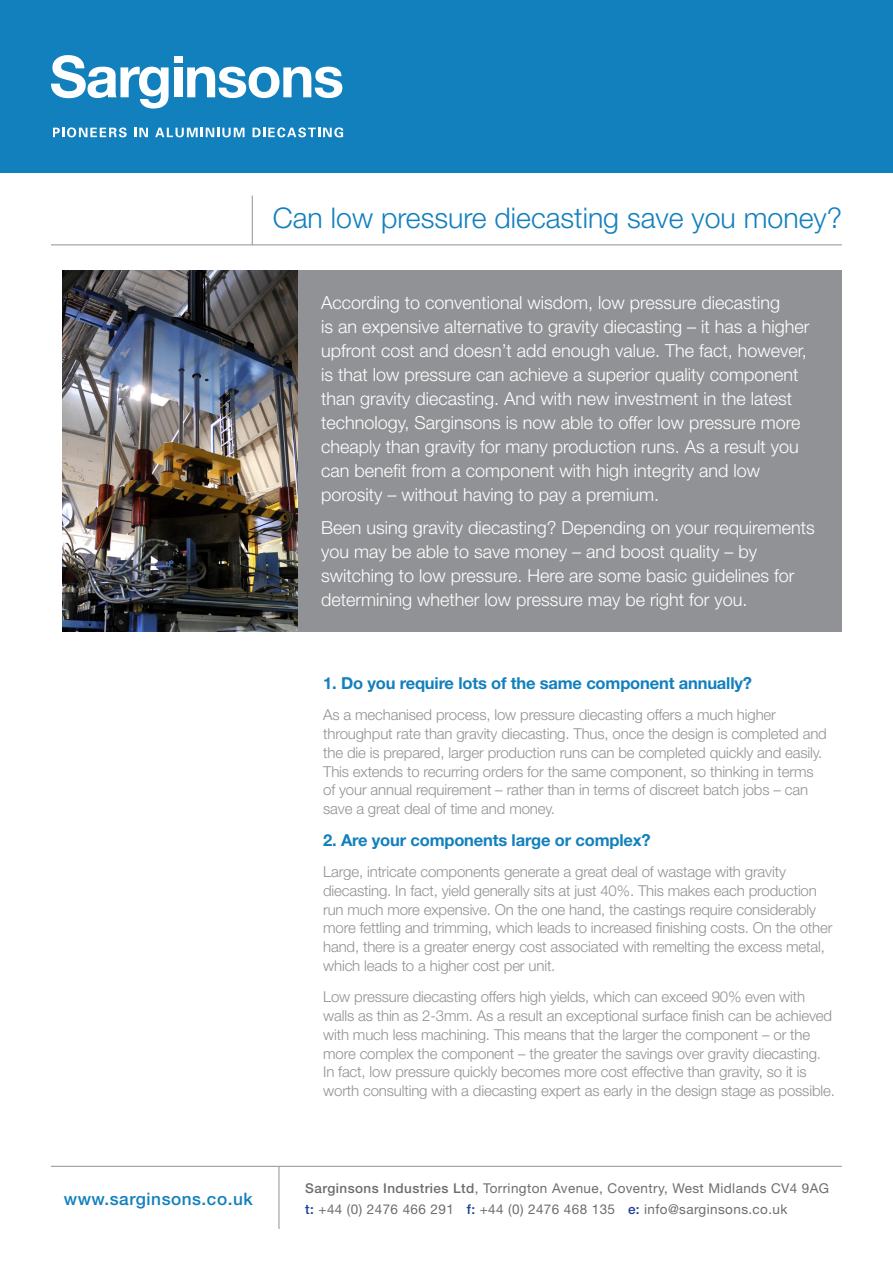
<style>
.page{position:relative;width:893px;height:1263px;background:#fff}
.page>*{position:absolute;margin:0;border:0;box-sizing:border-box;transform-origin:0 0}
.t1{font:300 28.5px "Helvetica Neue";color:#1280bd}
.t2{font:300 18px/24px "Helvetica Neue";color:#fff}
.t3{font:500 17.25px "Helvetica Neue";letter-spacing:.03em;color:#1280bd}
.t4{font:700 16.5px "Helvetica Neue";letter-spacing:-.01em;color:#1280bd}
.t5{font:300 15px/18.8px "Helvetica Neue";letter-spacing:-.01em;color:#919295}
.t6{font:13.5px "Helvetica Neue";letter-spacing:.03em;color:#6c6d70}
.s1{font-weight:500}
.s2{font-weight:500;color:#1b3f94}
</style>
<div class="page">
<div style="left:65px;top:270px;width:777px;height:361px;background:#919295"></div>
<img style="left:62px;top:270px;width:236px;height:361px">
<hr style="left:51px;top:244px;width:791px;height:1px;background:#919295">
<hr style="left:252px;top:196px;width:1px;height:49px;background:#919295">
<hr style="left:51px;top:1166px;width:791px;height:1px;background:#919295">
<hr style="left:279px;top:1167px;width:1px;height:62px;background:#919295">
<div style="left:0;top:0;width:893px;height:172px;background:#1280bd"></div>
<svg style="left:51px;top:55px;width:118px;height:54px"></svg>
<div style="left:174px;top:57px;width:8px;height:6px;background:#fff"></div>
<div style="left:174px;top:67px;width:8px;height:30px;background:#fff"></div>
<svg style="left:187px;top:67px;width:155px;height:31px"></svg>
<svg style="left:53px;top:127px;width:74px;height:10px"></svg>
<svg style="left:134px;top:128px;width:14px;height:9px"></svg>
<svg style="left:155px;top:128px;width:89px;height:9px"></svg>
<svg style="left:253px;top:127px;width:90px;height:10px"></svg>
<p class="t1" style="left:273px;top:200px;width:571px">Can low pressure diecasting save you money?</p>
<p class="t2" style="left:321px;top:291px;width:490px">According to conventional wisdom, low pressure diecasting<br>is an expensive alternative to gravity diecasting – it has a higher upfront cost and doesn’t add enough value. The fact, however, is that low pressure can achieve a superior quality component than gravity diecasting. And with new investment in the latest technology, Sarginsons is now able to offer low pressure more cheaply than gravity for many production runs. As a result you can benefit from a component with high integrity and low porosity – without having to pay a premium.</p>
<p class="t2" style="left:321px;top:516px;width:495px">Been using gravity diecasting? Depending on your requirements you may be able to save money – and boost quality – by switching to low pressure. Here are some basic guidelines for determining whether low pressure may be right for you.</p>
<p class="t4" style="left:323px;top:673px;width:430px">1. Do you require lots of the same component annually?</p>
<p class="t5" style="left:323px;top:705px;width:505px">As a mechanised process, low pressure diecasting offers a much higher throughput rate than gravity diecasting. Thus, once the design is completed and the die is prepared, larger production runs can be completed quickly and easily.<br>This extends to recurring orders for the same component, so thinking in terms of your annual requirement – rather than in terms of discreet batch jobs – can save a great deal of time and money.</p>
<p class="t4" style="left:323px;top:829px;width:329px">2. Are your components large or complex?</p>
<p class="t5" style="left:323px;top:862px;width:511px">Large, intricate components generate a great deal of wastage with gravity diecasting. In fact, yield generally sits at just 40%. This makes each production run much more expensive. On the one hand, the castings require considerably more fettling and trimming, which leads to increased finishing costs. On the other hand, there is a greater energy cost associated with remelting the excess metal, which leads to a higher cost per unit.</p>
<p class="t5" style="left:323px;top:987px;width:513px">Low pressure diecasting offers high yields, which can exceed 90% even with walls as thin as 2-3mm. As a result an exceptional surface finish can be achieved with much less machining. This means that the larger the component – or the more complex the component – the greater the savings over gravity diecasting.<br>In fact, low pressure quickly becomes more cost effective than gravity, so it is worth consulting with a diecasting expert as early in the design stage as possible.</p>
<p class="t3" style="left:64px;top:1188px;width:190px">www.sarginsons.co.uk</p>
<p class="t6" style="left:305px;top:1180px;width:525px"><span class="s1">Sarginsons Industries Ltd</span>, Torrington Avenue, Coventry, West Midlands CV4 9AG</p>
<p class="t6" style="left:305px;top:1201px;width:484px"><span class="s2">t:</span> +44 (0) 2476 466 291 <span class="s2">f:</span> +44 (0) 2476 468 135 <span class="s2">e:</span> info@sarginsons.co.uk</p>
</div>
